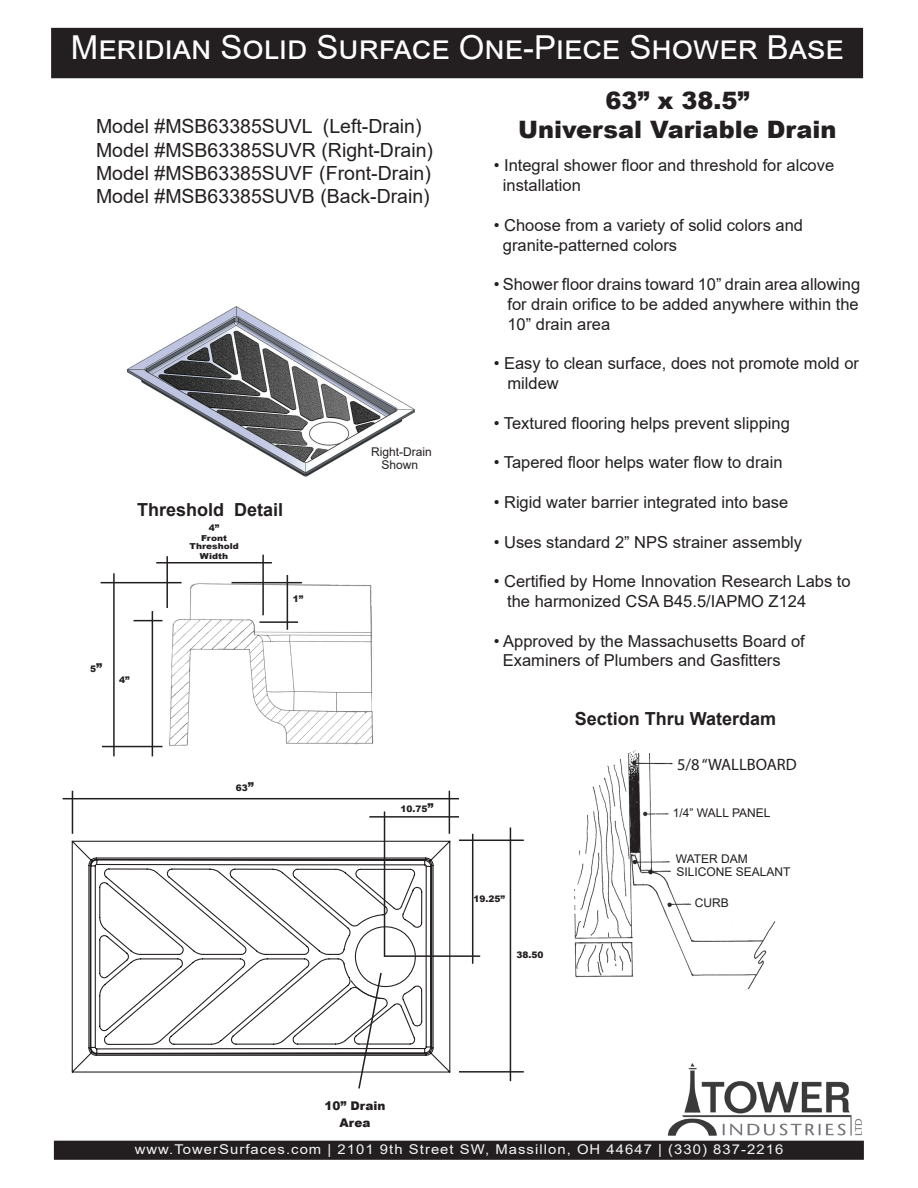
<style>
.page{position:relative;width:918px;height:1188px;background:#fff}
.page>*{position:absolute;margin:0;border:0;box-sizing:border-box;transform-origin:0 0}
.t1{font:33px "Arial";color:#fff}
.t2{font:900 24px "Arial";color:#231f20}
.t3{font:19.5px/23.4px "Arial";color:#231f20;text-align:justify}
.t4{font:700 18px "Arial";color:#231f20}
.t5{font:16.5px/19.8px "Arial";color:#231f20}
.t6{font:16.5px "Myriad Pro";color:#231f20}
.t7{font:13.5px "Arial";letter-spacing:.07em;color:#f7f7f8;scale:1.1 1}
.t8{font:12px/13.2px "Arial";color:#231f20;text-align:center}
.t9{font:900 12px/17.4px "Arial";color:#231f20;text-align:center}
.t10{font:900 9px "Arial";color:#231f20}
.t11{font:900 8.25px/8.2px "Arial";color:#231f20;text-align:center;scale:1.1 1}
.s1{font-size:12px}
</style>
<div class="page">
<img style="left:664px;top:1063px;width:199px;height:78px">
<div style="left:55px;top:1141px;width:808px;height:18px;background:#231f20"></div>
<div style="left:54px;top:1141px;width:810px;height:19px;border:2px solid #231f20"></div>
<img style="left:126px;top:306px;width:289px;height:171px">
<img style="left:168px;top:579px;width:206px;height:167px">
<div style="left:52px;top:29px;width:810px;height:49px;background:#231f20"></div>
<div style="left:51px;top:28px;width:812px;height:50px;border:2px solid #231f20"></div>
<hr style="left:166px;top:556px;width:2px;height:52px;background:#231f20">
<hr style="left:262px;top:555px;width:2px;height:60px;background:#231f20">
<svg style="left:134px;top:620px;width:28px;height:1px"></svg>
<hr style="left:102px;top:746px;width:60px;height:1px;background:#231f20">
<hr style="left:113px;top:573px;width:2px;height:183px;background:#231f20">
<hr style="left:152px;top:611px;width:1px;height:145px;background:#231f20">
<hr style="left:156px;top:562px;width:116px;height:2px;background:#231f20">
<hr style="left:232px;top:582px;width:70px;height:1px;background:#231f20">
<hr style="left:260px;top:621px;width:38px;height:2px;background:#231f20">
<hr style="left:287px;top:575px;width:1px;height:55px;background:#231f20">
<img style="left:574px;top:750px;width:202px;height:240px">
<hr style="left:101px;top:582px;width:81px;height:1px;background:#231f20">
<svg style="left:71px;top:839px;width:380px;height:234px"></svg>
<hr style="left:385px;top:955px;width:95px;height:2px;background:#231f20">
<hr style="left:459px;top:1071px;width:65px;height:2px;background:#231f20">
<hr style="left:459px;top:840px;width:65px;height:1px;background:#231f20">
<hr style="left:384px;top:811px;width:1px;height:146px;background:#231f20">
<hr style="left:449px;top:791px;width:1px;height:43px;background:#231f20">
<hr style="left:72px;top:791px;width:1px;height:43px;background:#231f20">
<hr style="left:472px;top:834px;width:1px;height:130px;background:#231f20">
<hr style="left:510px;top:827px;width:1px;height:254px;background:#231f20">
<hr style="left:369px;top:816px;width:90px;height:2px;background:#231f20">
<hr style="left:63px;top:798px;width:396px;height:1px;background:#231f20">
<svg style="left:350px;top:971px;width:33px;height:118px"></svg>
<h1 class="t1" style="left:71px;top:25px;width:774px">Meridian Solid Surface One-Piece Shower Base</h1>
<h2 class="t2" style="left:605px;top:83px;width:146px">63” x 38.5”</h2>
<p class="t3" style="left:96px;top:115px;width:327px">Model #MSB63385SUVL (Left-Drain)</p>
<h2 class="t2" style="left:518px;top:112px;width:320px">Universal Variable Drain</h2>
<p class="t3" style="left:96px;top:138px;width:338px">Model #MSB63385SUVR (Right-Drain)<br>Model #MSB63385SUVF (Front-Drain)<br>Model #MSB63385SUVB (Back-Drain)</p>
<p class="t5" style="left:503px;top:156px;width:333px;text-indent:-9px">• Integral shower floor and threshold for alcove installation</p>
<p class="t5" style="left:503px;top:215px;width:302px;text-indent:-9px">• Choose from a variety of solid colors and granite-patterned colors</p>
<p class="t5" style="left:507px;top:274px;width:354px;text-align:justify;text-indent:-14px">• Shower floor drains toward 10” drain area allowing for drain orifice to be added anywhere within the 10” drain area</p>
<p class="t5" style="left:507px;top:354px;width:353px;text-indent:-14px">• Easy to clean surface, does not promote mold or mildew</p>
<p class="t5" style="left:494px;top:413px;width:298px">• Textured flooring helps prevent slipping</p>
<p class="t5" style="left:494px;top:453px;width:290px">• Tapered floor helps water flow to drain</p>
<p class="t5" style="left:494px;top:492px;width:296px">• Rigid water barrier integrated into base</p>
<p class="t5" style="left:494px;top:532px;width:310px">• Uses standard 2” NPS strainer assembly</p>
<p class="t5" style="left:507px;top:571px;width:345px;text-indent:-13px">• Certified by Home Innovation Research Labs to the harmonized CSA B45.5/IAPMO Z124</p>
<p class="t5" style="left:503px;top:631px;width:304px;text-indent:-9px">• Approved by the Massachusetts Board of<br>Examiners of Plumbers and Gasfitters</p>
<p class="t8" style="left:371px;top:445px;width:62px">Right-Drain<br>Shown</p>
<p class="t4" style="left:137px;top:497px;width:148px">Threshold Detail</p>
<p class="t10" style="left:209px;top:521px;width:12px">4”</p>
<p class="t11" style="left:189px;top:534px;width:46px">Front<br>Threshold</p>
<p class="t11" style="left:200px;top:552px;width:27px">Width</p>
<p class="t10" style="left:293px;top:592px;width:12px">1”</p>
<p class="t10" style="left:90px;top:662px;width:14px">5<span class="s1">”</span></p>
<p class="t10" style="left:119px;top:673px;width:12px">4”</p>
<p class="t10" style="left:236px;top:781px;width:20px">63<span class="s1">”</span></p>
<p class="t10" style="left:400px;top:803px;width:35px">10.75<span class="s1">”</span></p>
<p class="t10" style="left:474px;top:892px;width:33px">19.25”</p>
<p class="t10" style="left:516px;top:948px;width:29px">38.50</p>
<p class="t4" style="left:575px;top:706px;width:203px">Section Thru Waterdam</p>
<p class="t6" style="left:677px;top:755px;width:121px">5/8 “WALLBOARD</p>
<p class="t8" style="left:673px;top:807px;width:99px">1/4” WALL PANEL</p>
<p class="t8" style="left:676px;top:852px;width:116px;text-align:left">WATER DAM<br>SILICONE SEALANT</p>
<p class="t8" style="left:695px;top:896px;width:35px">CURB</p>
<p class="t9" style="left:325px;top:1096px;width:62px">10” Drain<br>Area</p>
<p class="t7" style="left:135px;top:1140px;width:591px">www.TowerSurfaces.com | 2101 9th Street SW, Massillon, OH 44647 | (330) 837-2216</p>
</div>
